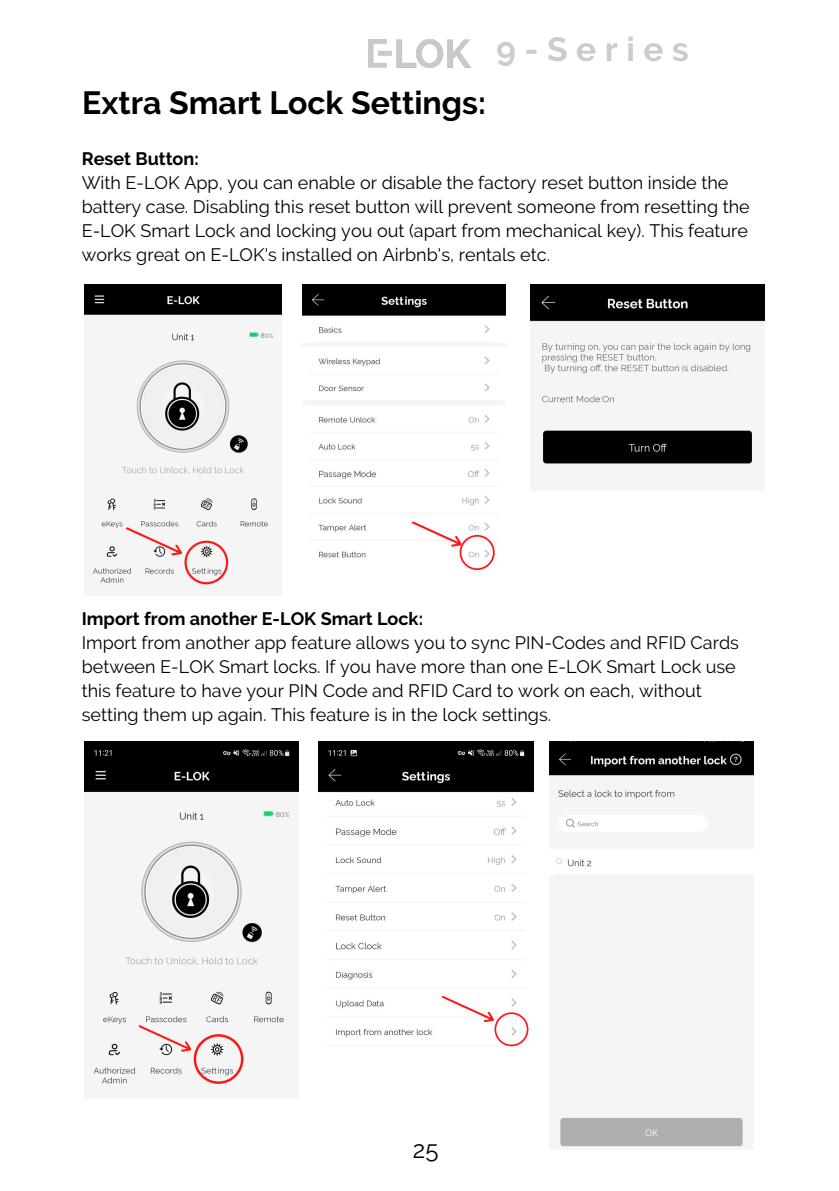
<style>
.page{position:relative;width:839px;height:1191px;background:#fff}
.page>*{position:absolute;margin:0;border:0;box-sizing:border-box;transform-origin:0 0}
.t1{font:700 33.6px "Raleway";letter-spacing:.255em;color:#caccce}
.t2{font:700 32px "Raleway";color:#000}
.t3{font:24px "Raleway";color:#000}
.t4{font:18px/24px "Raleway";color:#000}
.t5{font:700 18px "Raleway";color:#000}
</style>
<div class="page">
<img style="left:368px;top:39px;width:102px;height:29px">
<img style="left:84px;top:285px;width:197px;height:301px">
<svg style="left:126px;top:527px;width:102px;height:57px"></svg>
<img style="left:303px;top:285px;width:202px;height:273px">
<svg style="left:411px;top:521px;width:83px;height:48px"></svg>
<img style="left:530px;top:285px;width:234px;height:180px">
<img style="left:84px;top:742px;width:215px;height:344px">
<svg style="left:138px;top:1025px;width:105px;height:59px"></svg>
<img style="left:318px;top:742px;width:215px;height:304px">
<svg style="left:441px;top:996px;width:87px;height:50px"></svg>
<img style="left:549px;top:742px;width:204px;height:405px">
<p class="t2" style="left:82px;top:84px;width:405px">Extra Smart Lock Settings:</p>
<p class="t1" style="left:496px;top:30px;width:194px">9-Series</p>
<h1 class="t5" style="left:82px;top:148px;width:119px">Reset Button:</h1>
<h1 class="t4" style="left:82px;top:170px;width:669px">With E-LOK App, you can enable or disable the factory reset button inside the battery case. Disabling this reset button will prevent someone from resetting the E-LOK Smart Lock and locking you out (apart from mechanical key). This feature works great on E-LOK's installed on Airbnb's, rentals etc.</h1>
<p class="t5" style="left:82px;top:608px;width:343px">Import from another E-LOK Smart Lock:</p>
<p class="t4" style="left:82px;top:631px;width:659px">Import from another app feature allows you to sync PIN-Codes and RFID Cards between E-LOK Smart locks. If you have more than one E-LOK Smart Lock use this feature to have your PIN Code and RFID Card to work on each, without setting them up again. This feature is in the lock settings.</p>
<p class="t3" style="left:413px;top:1135px;width:27px">25</p>
</div>
